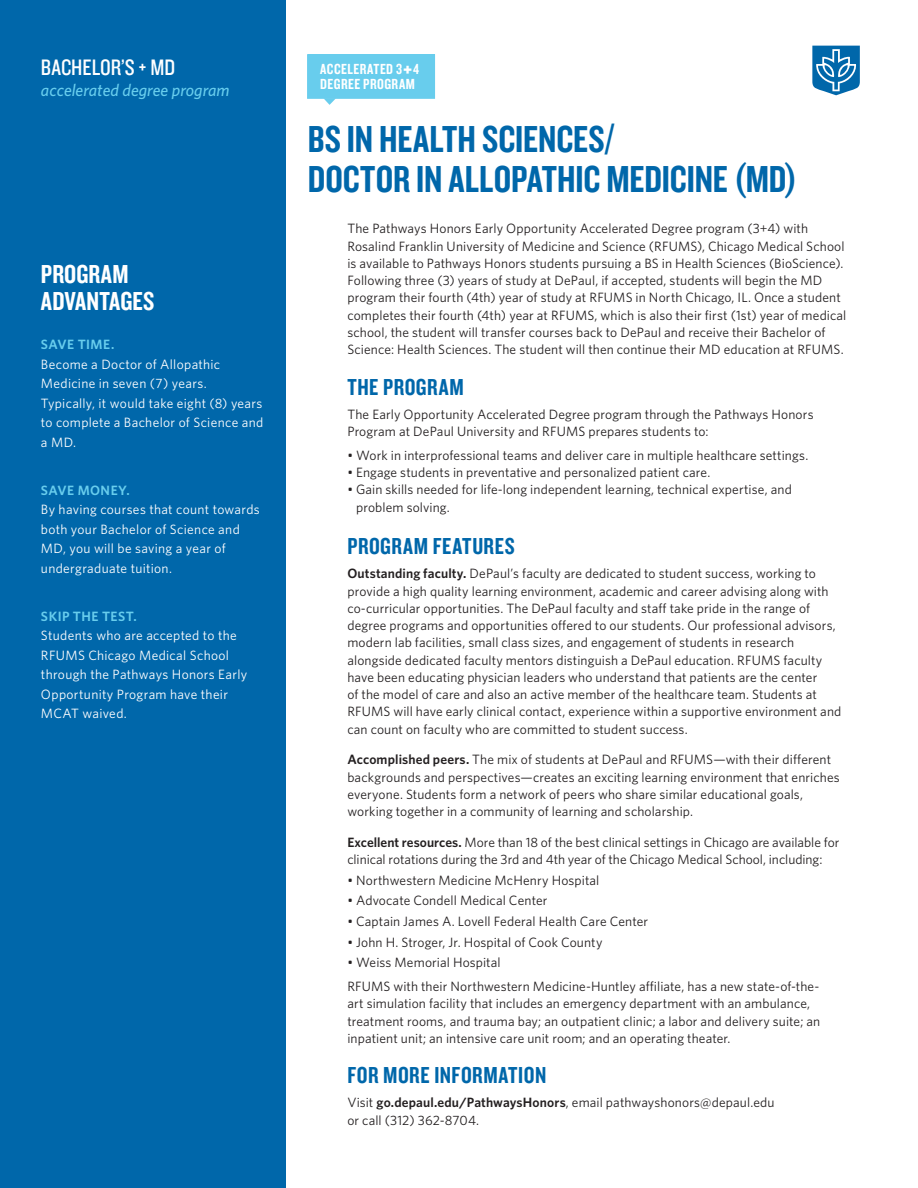
<style>
.page{position:relative;width:918px;height:1188px;background:#fff}
.page>*{position:absolute;margin:0;border:0;box-sizing:border-box;transform-origin:0 0}
.t1{font:39px/40.5px "Knockout HTF49 Liteweight";letter-spacing:-.005em;color:#0067aa}
.t2{font:27px/27px "Knockout HTF49 Liteweight";color:#fff}
.t3{font:24px "Knockout HTF49 Liteweight";letter-spacing:.02em;color:#0067aa}
.t4{font:23.25px "Knockout HTF29 Junior Liteweight";color:#fff}
.t5{font:italic 500 17.1px "Whitney";color:#68cded}
.t6{font:15.15px/15.1px "Knockout HTF49 Liteweight";letter-spacing:.03em;color:#fff}
.t7{font:13.5px/17.2px "Whitney";letter-spacing:.01em;color:#231f20}
.t8{font:13.5px/19.5px "Whitney";letter-spacing:.025em;color:#fff}
.t9{font:600 13.5px "Whitney";letter-spacing:.03em;color:#68cded}
.s1{font-family:"Whitney";font-weight:900;font-size:16.5px}
.s2{font-weight:600}
</style>
<div class="page">
<div style="left:0;top:0;width:285px;height:1188px;background:#0067aa"></div>
<div style="left:308px;top:55px;width:126px;height:43px;background:#68cded"></div>
<div style="left:307px;top:54px;width:128px;height:45px;border:2px solid #68cded"></div>
<svg style="left:323px;top:98px;width:13px;height:7px"></svg>
<svg style="left:812px;top:46px;width:48px;height:49px"></svg>
<h3 class="t4" style="left:41px;top:60px;width:136px">BACHELOR’S + MD</h3>
<p class="t5" style="left:41px;top:84px;width:190px">accelerated degree program</p>
<h2 class="t2" style="left:41px;top:263px;width:115px">PROGRAM<br>ADVANTAGES</h2>
<p class="t9" style="left:41px;top:339px;width:75px">SAVE TIME.</p>
<p class="t8" style="left:41px;top:355px;width:224px">Become a Doctor of Allopathic<br>Medicine in seven (7) years.<br>Typically, it would take eight (8) years to complete a Bachelor of Science and a MD.</p>
<p class="t9" style="left:41px;top:485px;width:90px">SAVE MONEY.</p>
<p class="t8" style="left:41px;top:501px;width:220px">By having courses that count towards both your Bachelor of Science and<br>MD, you will be saving a year of undergraduate tuition.</p>
<p class="t9" style="left:41px;top:611px;width:97px">SKIP THE TEST.</p>
<p class="t8" style="left:41px;top:627px;width:208px">Students who are accepted to the<br>RFUMS Chicago Medical School through the Pathways Honors Early<br>Opportunity Program have their<br>MCAT waived.</p>
<p class="t6" style="left:320px;top:63px;width:100px">ACCELERATED 3<span class="s1">+</span>4<br>DEGREE PROGRAM</p>
<h1 class="t1" style="left:308px;top:123px;width:491px">BS IN HEALTH SCIENCES/<br>DOCTOR IN ALLOPATHIC MEDICINE (MD)</h1>
<p class="t7" style="left:347px;top:221px;width:501px">The Pathways Honors Early Opportunity Accelerated Degree program (3+4) with Rosalind Franklin University of Medicine and Science (RFUMS), Chicago Medical School is available to Pathways Honors students pursuing a BS in Health Sciences (BioScience).<br>Following three (3) years of study at DePaul, if accepted, students will begin the MD program their fourth (4th) year of study at RFUMS in North Chicago, IL. Once a student completes their fourth (4th) year at RFUMS, which is also their first (1st) year of medical school, the student will transfer courses back to DePaul and receive their Bachelor of Science: Health Sciences. The student will then continue their MD education at RFUMS.</p>
<h3 class="t3" style="left:347px;top:379px;width:118px">THE PROGRAM</h3>
<p class="t7" style="left:347px;top:406px;width:468px">The Early Opportunity Accelerated Degree program through the Pathways Honors<br>Program at DePaul University and RFUMS prepares students to:</p>
<p class="t7" style="left:347px;top:448px;width:462px">• Work in interprofessional teams and deliver care in multiple healthcare settings.</p>
<p class="t7" style="left:347px;top:465px;width:365px">• Engage students in preventative and personalized patient care.</p>
<p class="t7" style="left:356px;top:482px;width:437px;text-indent:-9px">• Gain skills needed for life-long independent learning, technical expertise, and problem solving.</p>
<h3 class="t3" style="left:347px;top:538px;width:169px">PROGRAM FEATURES</h3>
<p class="t7" style="left:347px;top:566px;width:496px"><span class="s2">Outstanding faculty.</span> DePaul’s faculty are dedicated to student success, working to provide a high quality learning environment, academic and career advising along with co-curricular opportunities. The DePaul faculty and staff take pride in the range of degree programs and opportunities offered to our students. Our professional advisors, modern lab facilities, small class sizes, and engagement of students in research alongside dedicated faculty mentors distinguish a DePaul education. RFUMS faculty have been educating physician leaders who understand that patients are the center<br>of the model of care and also an active member of the healthcare team. Students at RFUMS will have early clinical contact, experience within a supportive environment and can count on faculty who are committed to student success.</p>
<p class="t7" style="left:347px;top:752px;width:494px"><span class="s2">Accomplished peers.</span> The mix of students at DePaul and RFUMS—with their different backgrounds and perspectives—creates an exciting learning environment that enriches everyone. Students form a network of peers who share similar educational goals, working together in a community of learning and scholarship.</p>
<p class="t7" style="left:347px;top:835px;width:494px"><span class="s2">Excellent resources.</span> More than 18 of the best clinical settings in Chicago are available for clinical rotations during the 3rd and 4th year of the Chicago Medical School, including:</p>
<p class="t7" style="left:347px;top:872px;width:254px">• Northwestern Medicine McHenry Hospital</p>
<p class="t7" style="left:347px;top:893px;width:202px">• Advocate Condell Medical Center</p>
<p class="t7" style="left:347px;top:914px;width:302px">• Captain James A. Lovell Federal Health Care Center</p>
<p class="t7" style="left:347px;top:934px;width:257px">• John H. Stroger, Jr. Hospital of Cook County</p>
<p class="t7" style="left:347px;top:952px;width:473px;line-height:24px">• Weiss Memorial Hospital<br>RFUMS with their Northwestern Medicine-Huntley affiliate, has a new state-of-the-</p>
<p class="t7" style="left:347px;top:996px;width:474px">art simulation facility that includes an emergency department with an ambulance, treatment rooms, and trauma bay; an outpatient clinic; a labor and delivery suite; an inpatient unit; an intensive care unit room; and an operating theater.</p>
<h3 class="t3" style="left:347px;top:1068px;width:200px">FOR MORE INFORMATION</h3>
<p class="t7" style="left:347px;top:1095px;width:429px">Visit <span class="s2">go.depaul.edu/PathwaysHonors</span>, email pathwayshonors@depaul.edu or call (312) 362-8704.</p>
</div>
